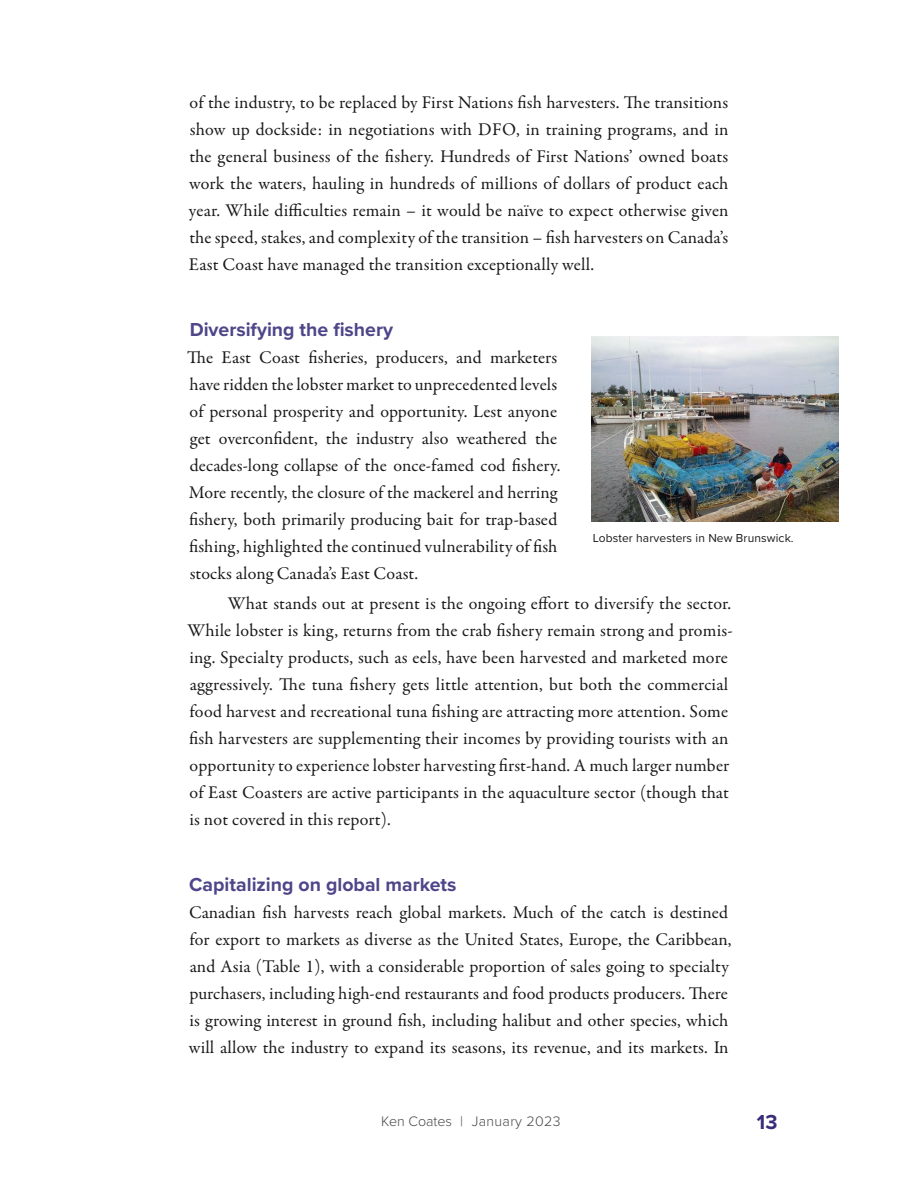
<style>
.page{position:relative;width:918px;height:1188px;background:#fff}
.page>*{position:absolute;margin:0;border:0;box-sizing:border-box;transform-origin:0 0}
.t1{font:700 21px "Proxima Nova";color:#392d7a}
.t2{font:700 19.5px "Proxima Nova";color:#4e4689}
.t3{font:18px/27px "Garamond Premr Pro";letter-spacing:.005em;color:#191919}
.t4{font:300 14.25px "Proxima Nova";letter-spacing:.025em;color:#484848}
.t5{font:12px "Proxima Nova";letter-spacing:.01em;color:#191919}
</style>
<div class="page">
<img style="left:592px;top:336px;width:247px;height:185px">
<p class="t3" style="left:189px;top:89px;width:541px;text-align:justify">of the industry, to be replaced by First Nations fish harvesters. The transitions show up dockside: in negotiations with DFO, in training programs, and in the general business of the fishery. Hundreds of First Nations’ owned boats work the waters, hauling in hundreds of millions of dollars of product each year. While difficulties remain – it would be naïve to expect otherwise given the speed, stakes, and complexity of the transition – fish harvesters on Canada’s East Coast have managed the transition exceptionally well.</p>
<p class="t2" style="left:190px;top:315px;width:205px">Diversifying the fishery</p>
<p class="t3" style="left:187px;top:344px;width:375px">The East Coast fisheries, producers, and marketers have ridden the lobster market to unprecedented levels of personal prosperity and opportunity. Lest anyone get overconfident, the industry also weathered the decades-long collapse of the once-famed cod fishery.<br>More recently, the closure of the mackerel and herring fishery, both primarily producing bait for trap-based fishing, highlighted the continued vulnerability of fish stocks along Canada’s East Coast.</p>
<p class="t3" style="left:187px;top:590px;width:547px;text-indent:40px">What stands out at present is the ongoing effort to diversify the sector.<br>While lobster is king, returns from the crab fishery remain strong and promis&shy;ing. Specialty products, such as eels, have been harvested and marketed more aggressively. The tuna fishery gets little attention, but both the commercial food harvest and recreational tuna fishing are attracting more attention. Some fish harvesters are supplementing their incomes by providing tourists with an opportunity to experience lobster harvesting first-hand. A much larger number of East Coasters are active participants in the aquaculture sector (though that is not covered in this report).</p>
<p class="t5" style="left:593px;top:529px;width:203px">Lobster harvesters in New Brunswick.</p>
<p class="t2" style="left:189px;top:870px;width:269px">Capitalizing on global markets</p>
<p class="t3" style="left:189px;top:899px;width:544px">Canadian fish harvests reach global markets. Much of the catch is destined for export to markets as diverse as the United States, Europe, the Caribbean, and Asia (Table 1), with a considerable proportion of sales going to specialty purchasers, including high-end restaurants and food products producers. There is growing interest in ground fish, including halibut and other species, which will allow the industry to expand its seasons, its revenue, and its markets. In</p>
<p class="t4" style="left:381px;top:1110px;width:181px">Ken Coates | January 2023</p>
<p class="t1" style="left:757px;top:1106px;width:22px">13</p>
</div>
